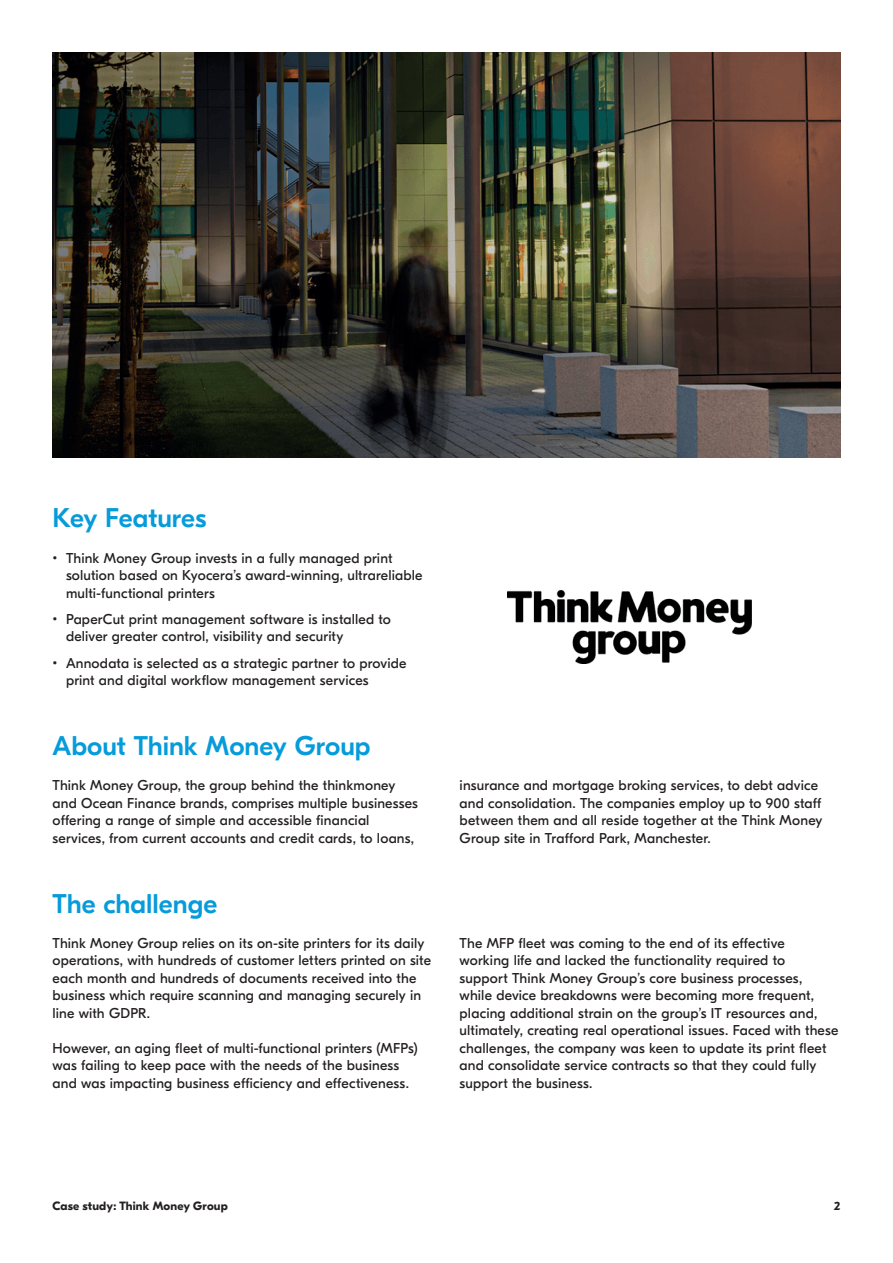
<style>
.page{position:relative;width:893px;height:1263px;background:#fff}
.page>*{position:absolute;margin:0;border:0;box-sizing:border-box;transform-origin:0 0}
.t1{font:500 27px "GT Eesti Pro Display";color:#069bda}
.t2{font:14.25px/17.5px "GT Eesti Pro Display";letter-spacing:.01em;color:#231f20}
.t3{font:700 12px "GT Eesti Pro Display";letter-spacing:.015em;color:#231f20}
.t4{font:700 12px "GT Eesti Pro Text";color:#231f20}
</style>
<div class="page">
<img style="left:53px;top:53px;width:787px;height:404px">
<img style="left:507px;top:590px;width:245px;height:74px">
<h1 class="t1" style="left:53px;top:504px;width:155px">Key Features</h1>
<p class="t2" style="left:66px;top:549px;width:358px;text-indent:-13px">• Think Money Group invests in a fully managed print solution based on Kyocera’s award-winning, ultrareliable multi-functional printers</p>
<p class="t2" style="left:66px;top:610px;width:326px;text-indent:-13px">• PaperCut print management software is installed to deliver greater control, visibility and security</p>
<p class="t2" style="left:66px;top:654px;width:342px;text-indent:-13px">• Annodata is selected as a strategic partner to provide print and digital workflow management services</p>
<h1 class="t1" style="left:53px;top:731px;width:320px">About Think Money Group</h1>
<p class="t2" style="left:53px;top:777px;width:367px">Think Money Group, the group behind the thinkmoney and Ocean Finance brands, comprises multiple businesses offering a range of simple and accessible financial services, from current accounts and credit cards, to loans,</p>
<p class="t2" style="left:460px;top:777px;width:364px">insurance and mortgage broking services, to debt advice and consolidation. The companies employ up to 900 staff between them and all reside together at the Think Money Group site in Trafford Park, Manchester.</p>
<h1 class="t1" style="left:53px;top:889px;width:166px">The challenge</h1>
<p class="t2" style="left:53px;top:934px;width:380px">Think Money Group relies on its on-site printers for its daily operations, with hundreds of customer letters printed on site each month and hundreds of documents received into the business which require scanning and managing securely in line with GDPR.</p>
<p class="t2" style="left:53px;top:1039px;width:367px">However, an aging fleet of multi-functional printers (MFPs) was failing to keep pace with the needs of the business and was impacting business efficiency and effectiveness.</p>
<p class="t2" style="left:460px;top:934px;width:380px">The MFP fleet was coming to the end of its effective<br>working life and lacked the functionality required to<br>support Think Money Group’s core business processes,<br>while device breakdowns were becoming more frequent, placing additional strain on the group’s IT resources and, ultimately, creating real operational issues. Faced with these challenges, the company was keen to update its print fleet and consolidate service contracts so that they could fully support the business.</p>
<p class="t3" style="left:53px;top:1200px;width:177px">Case study: Think Money Group</p>
<p class="t4" style="left:834px;top:1200px;width:8px">2</p>
</div>
